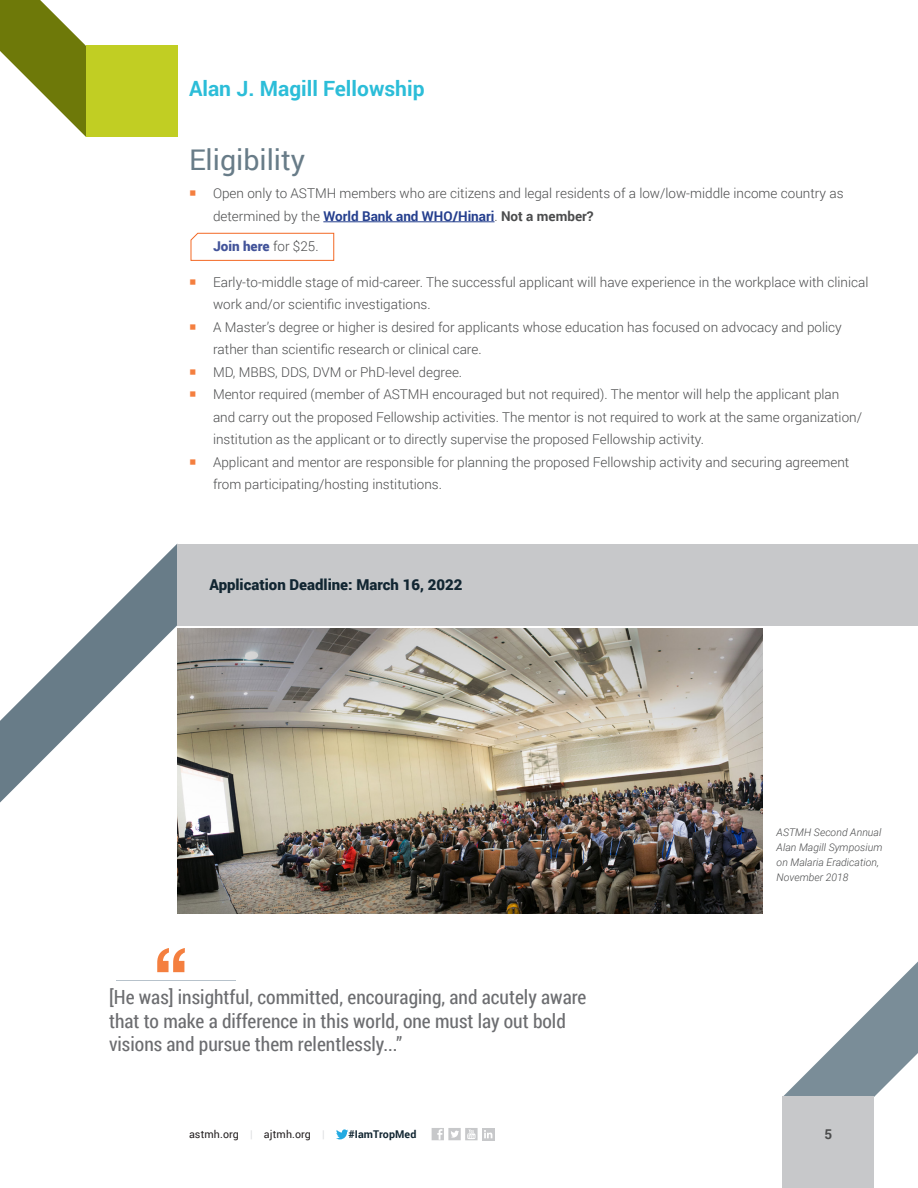
<style>
.page{position:relative;width:918px;height:1188px;background:#fff}
.page>*{position:absolute;margin:0;border:0;box-sizing:border-box;transform-origin:0 0}
.t1{font:28.5px "Roboto";color:#687c88}
.t2{font:700 21px "Roboto";color:#2cbdd8}
.t3{font:19.5px/23.4px "Roboto Condensed";color:#6c6d70}
.t4{font:900 15px "Roboto";color:#122632}
.t5{font:300 13.5px/22.5px "Roboto";color:#4b4c4d}
.t6{font:900 13.5px "Roboto";color:#43549a}
.t7{font:700 13.5px "Roboto";color:#4b4c4d}
.t8{font:10.65px "Roboto";letter-spacing:.01em;color:#231f20}
.t9{font:700 10.65px "Roboto";letter-spacing:.01em;color:#122632}
.t10{font:italic 300 10.5px/15px "Roboto";color:#4b4c4d}
.s1{font-weight:700;color:#253f8e}
.s2{font-weight:700}
.s3{font-weight:300;color:#4b4c4d}
.s4{color:#dcdddf}
</style>
<div class="page">
<svg style="left:0;top:0;width:132px;height:137px"></svg>
<svg style="left:783px;top:961px;width:135px;height:136px"></svg>
<div style="left:783px;top:1097px;width:91px;height:91px;background:#c7c8ca"></div>
<div style="left:86px;top:46px;width:91px;height:91px;background:#c1ce23"></div>
<svg style="left:336px;top:1129px;width:12px;height:10px"></svg>
<svg style="left:432px;top:1128px;width:46px;height:12px"></svg>
<svg style="left:482px;top:1128px;width:12px;height:12px"></svg>
<svg style="left:484px;top:1130px;width:8px;height:8px"></svg>
<svg style="left:0;top:544px;width:218px;height:259px"></svg>
<div style="left:177px;top:544px;width:741px;height:81px;background:#c7c8ca"></div>
<hr style="left:323px;top:221px;width:172px;height:1px;background:#253f8e">
<hr style="left:116px;top:980px;width:119px;height:1px;background:#b7c2cb">
<svg style="left:157px;top:948px;width:28px;height:24px"></svg>
<svg style="left:190px;top:232px;width:144px;height:29px"></svg>
<img style="left:177px;top:628px;width:586px;height:285px">
<h2 class="t2" style="left:189px;top:73px;width:237px">Alan J. Magill Fellowship</h2>
<h1 class="t1" style="left:189px;top:140px;width:118px">Eligibility</h1>
<p class="t5" style="left:213px;top:182px;width:632px">Open only to ASTMH members who are citizens and legal residents of a low/low-middle income country as determined by the <span class="s1">World Bank and WHO/Hinari</span>. <span class="s2">Not a member?</span></p>
<p class="t6" style="left:213px;top:236px;width:107px">Join here <span class="s3">for $25.</span></p>
<p class="t5" style="left:213px;top:270px;width:657px">Early-to-middle stage of mid-career. The successful applicant will have experience in the workplace with clinical work and/or scientific investigations.<br>A Master’s degree or higher is desired for applicants whose education has focused on advocacy and policy rather than scientific research or clinical care.<br>MD, MBBS, DDS, DVM or PhD-level degree.<br>Mentor required (member of ASTMH encouraged but not required). The mentor will help the applicant plan<br>and carry out the proposed Fellowship activities. The mentor is not required to work at the same organization/ institution as the applicant or to directly supervise the proposed Fellowship activity.<br>Applicant and mentor are responsible for planning the proposed Fellowship activity and securing agreement from participating/hosting institutions.</p>
<p class="t4" style="left:210px;top:574px;width:254px">Application Deadline: March 16, 2022</p>
<h3 class="t3" style="left:109px;top:985px;width:479px">[He was] insightful, committed, encouraging, and acutely aware that to make a difference in this world, one must lay out bold visions and pursue them relentlessly...”</h3>
<p class="t10" style="left:777px;top:825px;width:107px">ASTMH Second Annual<br>Alan Magill Symposium on Malaria Eradication,<br>November 2018</p>
<p class="t8" style="left:189px;top:1127px;width:137px">astmh.org <span class="s4">|</span> ajtmh.org <span class="s4">|</span></p>
<p class="t9" style="left:348px;top:1127px;width:69px">#IamTropMed</p>
<p class="t7" style="left:824px;top:1124px;width:9px">5</p>
</div>
